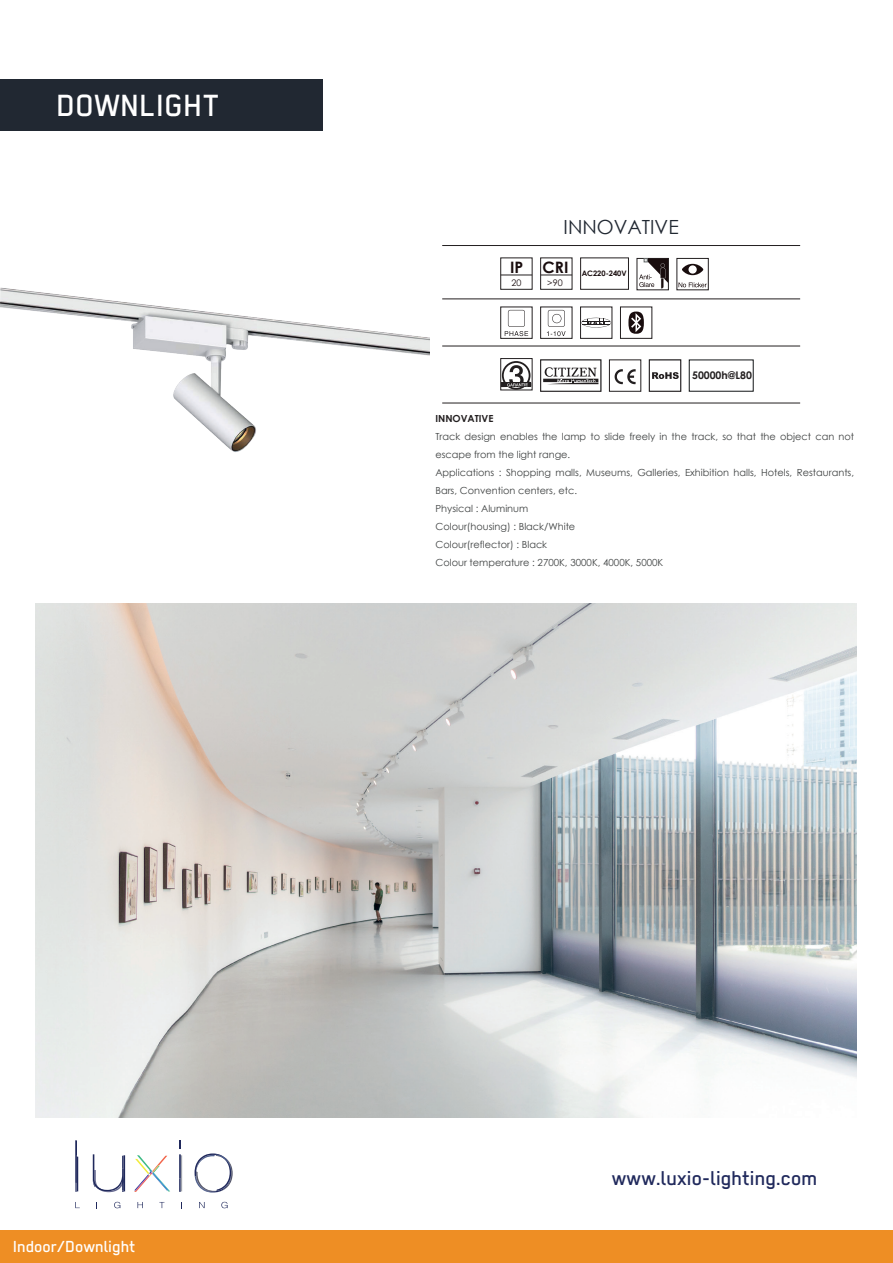
<style>
.page{position:relative;width:893px;height:1263px;background:#fff}
.page>*{position:absolute;margin:0;border:0;box-sizing:border-box;transform-origin:0 0}
.t1{font:500 34.5px "Regular";color:#fff}
.t2{font:500 22.5px "Regular";color:#20295c}
.t3{font:19.5px "Century Gothic";color:#212832}
.t4{font:500 18px "Regular";color:#fff}
.t5{font:700 15.75px "Century Gothic";color:#190d0e}
.t6{font:700 10.5px "Century Gothic";color:#231f20}
.t7{font:9.75px/18px "Century Gothic";color:#3e4141}
.t8{font:700 9.75px "Century Gothic";color:#231f20}
.t9{font:9px "Century Gothic";color:#190d0e}
.t10{font:700 7.5px "Century Gothic";color:#190d0e}
</style>
<div class="page">
<div style="left:0;top:79px;width:322px;height:51px;background:#212832"></div>
<div style="left:1px;top:1230px;width:892px;height:33px;background:#ee8e24"></div>
<svg style="left:137px;top:1202px;width:6px;height:6px"></svg>
<svg style="left:159px;top:1202px;width:5px;height:6px"></svg>
<svg style="left:199px;top:1202px;width:6px;height:6px"></svg>
<svg style="left:75px;top:1140px;width:3px;height:52px"></svg>
<svg style="left:93px;top:1154px;width:32px;height:38px"></svg>
<svg style="left:134px;top:1155px;width:36px;height:37px"></svg>
<svg style="left:179px;top:1140px;width:3px;height:52px"></svg>
<svg style="left:195px;top:1153px;width:38px;height:39px"></svg>
<svg style="left:114px;top:1202px;width:6px;height:6px"></svg>
<svg style="left:221px;top:1202px;width:7px;height:6px"></svg>
<hr style="left:442px;top:346px;width:358px;height:1px;background:#231f20">
<hr style="left:442px;top:403px;width:358px;height:1px;background:#231f20">
<hr style="left:442px;top:245px;width:358px;height:1px;background:#231f20">
<hr style="left:442px;top:298px;width:358px;height:1px;background:#231f20">
<div style="left:580px;top:258px;width:49px;height:31px;border:1px solid #231f20"></div>
<svg style="left:615px;top:369px;width:21px;height:15px"></svg>
<div style="left:649px;top:360px;width:32px;height:31px;border:1px solid #231f20"></div>
<svg style="left:652px;top:372px;width:27px;height:7px"></svg>
<div style="left:500px;top:358px;width:32px;height:32px;border:1px solid #231f20"></div>
<svg style="left:501px;top:361px;width:30px;height:29px"></svg>
<hr style="left:501px;top:275px;width:31px;height:1px;background:#231f20">
<hr style="left:541px;top:275px;width:31px;height:1px;background:#231f20">
<div style="left:580px;top:307px;width:32px;height:32px;border:1px solid #231f20"></div>
<svg style="left:581px;top:317px;width:30px;height:11px"></svg>
<div style="left:500px;top:307px;width:32px;height:32px;border:1px solid #231f20"></div>
<svg style="left:505px;top:310px;width:23px;height:26px"></svg>
<div style="left:540px;top:307px;width:32px;height:32px;border:1px solid #231f20"></div>
<svg style="left:547px;top:310px;width:19px;height:26px"></svg>
<svg style="left:682px;top:264px;width:21px;height:11px"></svg>
<svg style="left:688px;top:265px;width:9px;height:9px"></svg>
<svg style="left:678px;top:282px;width:29px;height:5px"></svg>
<div style="left:637px;top:258px;width:32px;height:32px;border:1px solid #231f20"></div>
<svg style="left:639px;top:258px;width:29px;height:31px"></svg>
<div style="left:620px;top:307px;width:32px;height:32px;border:1px solid #231f20"></div>
<div style="left:628px;top:312px;width:16px;height:22px;background:#190d0e;border-radius:50%"></div>
<svg style="left:631px;top:313px;width:10px;height:19px"></svg>
<svg style="left:543px;top:367px;width:56px;height:18px"></svg>
<img style="left:35px;top:604px;width:822px;height:514px">
<img style="left:0;top:287px;width:429px;height:165px">
<h1 class="t1" style="left:57px;top:86px;width:164px">DOWNLIGHT</h1>
<h3 class="t5" style="left:510px;top:255px;width:15px">IP</h3>
<p class="t9" style="left:512px;top:276px;width:11px">20</p>
<h3 class="t3" style="left:564px;top:213px;width:117px">INNOVATIVE</h3>
<h3 class="t5" style="left:543px;top:255px;width:27px">CRI</h3>
<p class="t9" style="left:547px;top:276px;width:17px">&gt;90</p>
<p class="t10" style="left:582px;top:267px;width:46px">AC220-240V</p>
<p class="t6" style="left:692px;top:367px;width:61px">50000h@L80</p>
<p class="t8" style="left:435px;top:411px;width:60px">INNOVATIVE</p>
<p class="t7" style="left:435px;top:427px;width:420px">Track design enables the lamp to slide freely in the track, so that the object can not escape from the light range.<br>Applications : Shopping malls, Museums, Galleries, Exhibition halls, Hotels, Restaurants, Bars, Convention centers, etc.<br>Physical : Aluminum<br>Colour(housing) : Black/White<br>Colour(reflector) : Black<br>Colour temperature : 2700K, 3000K, 4000K, 5000K</p>
<h3 class="t4" style="left:13px;top:1236px;width:124px">Indoor/Downlight</h3>
<h2 class="t2" style="left:612px;top:1165px;width:207px">www.luxio-lighting.com</h2>
</div>
